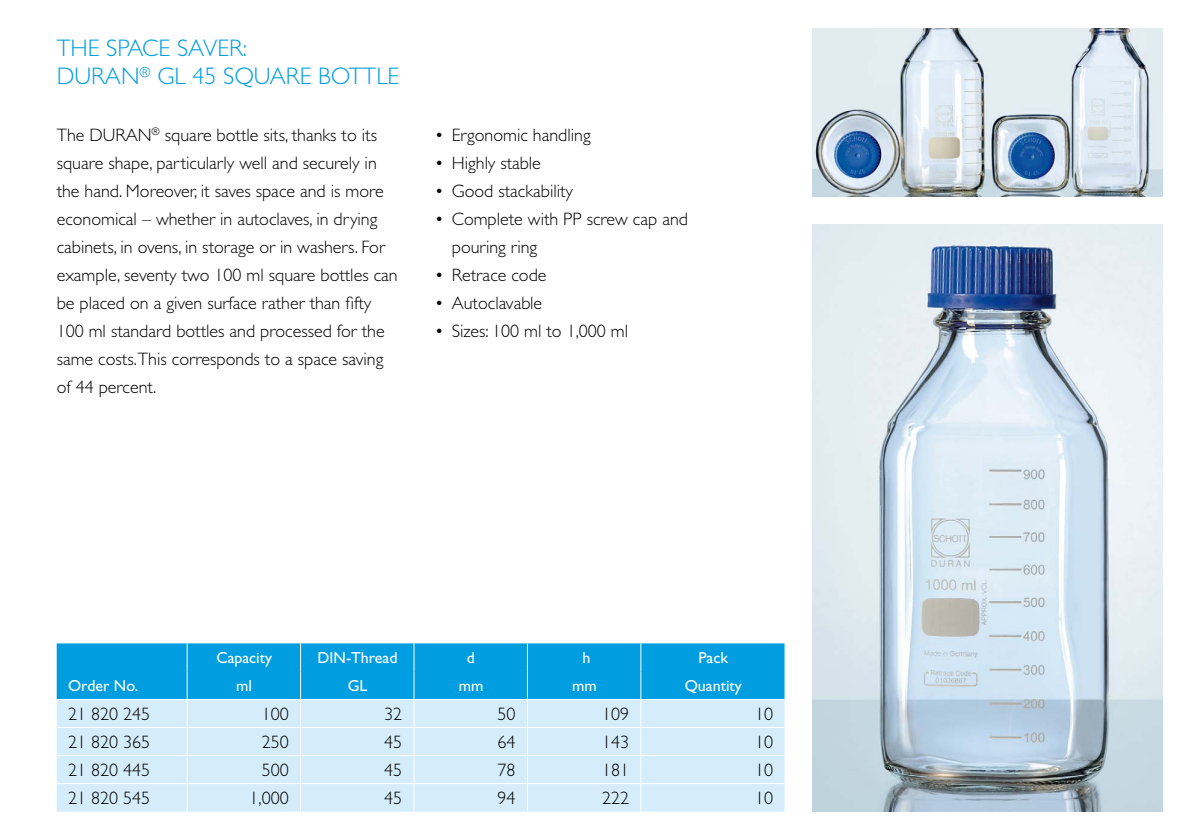
<style>
.page{position:relative;width:1191px;height:840px;background:#fff}
.page>*{position:absolute;margin:0;border:0;box-sizing:border-box;transform-origin:0 0}
.t1{font:300 24px/28px "Gill Sans";color:#009ee0}
.t2{font:300 18px/28px "Gill Sans";color:#000}
.t3{font:16px "Gill Sans";color:#fff}
</style>
<div class="page">
<div style="left:57px;top:643px;width:727px;height:55px;background:#009ee0"></div>
<div style="left:57px;top:700px;width:727px;height:111px;background:#d5edfa"></div>
<hr style="left:57px;top:726px;width:130px;height:1px;background:#fff">
<hr style="left:187px;top:726px;width:113px;height:1px;background:#fff">
<hr style="left:300px;top:726px;width:114px;height:1px;background:#fff">
<hr style="left:414px;top:726px;width:113px;height:1px;background:#fff">
<hr style="left:527px;top:726px;width:114px;height:1px;background:#fff">
<hr style="left:641px;top:726px;width:143px;height:1px;background:#fff">
<hr style="left:57px;top:754px;width:130px;height:1px;background:#fff">
<hr style="left:187px;top:754px;width:113px;height:1px;background:#fff">
<hr style="left:300px;top:754px;width:114px;height:1px;background:#fff">
<hr style="left:414px;top:754px;width:113px;height:1px;background:#fff">
<hr style="left:527px;top:754px;width:114px;height:1px;background:#fff">
<hr style="left:641px;top:754px;width:143px;height:1px;background:#fff">
<hr style="left:57px;top:782px;width:130px;height:1px;background:#fff">
<hr style="left:187px;top:782px;width:113px;height:1px;background:#fff">
<svg style="left:187px;top:643px;width:1px;height:168px"></svg>
<hr style="left:300px;top:782px;width:114px;height:1px;background:#fff">
<svg style="left:300px;top:643px;width:1px;height:168px"></svg>
<hr style="left:414px;top:782px;width:113px;height:1px;background:#fff">
<svg style="left:413px;top:643px;width:1px;height:168px"></svg>
<hr style="left:527px;top:782px;width:114px;height:1px;background:#fff">
<svg style="left:527px;top:643px;width:1px;height:168px"></svg>
<hr style="left:641px;top:782px;width:143px;height:1px;background:#fff">
<svg style="left:640px;top:643px;width:1px;height:168px"></svg>
<img style="left:813px;top:224px;width:349px;height:587px">
<img style="left:813px;top:28px;width:349px;height:168px">
<h1 class="t1" style="left:57px;top:34px;width:344px">THE SPACE SAVER:<br>DURAN<sup>®</sup> GL 45 SQUARE BOTTLE</h1>
<p class="t2" style="left:57px;top:120px;width:342px">The DURAN<sup>®</sup> square bottle sits, thanks to its square shape, particularly well and securely in the hand. Moreover, it saves space and is more economical – whether in autoclaves, in drying cabinets, in ovens, in storage or in washers. For example, seventy two 100 ml square bottles can be placed on a given surface rather than fifty 100 ml standard bottles and processed for the same costs.This corresponds to a space saving of 44 percent.</p>
<p class="t2" style="left:435px;top:120px;width:157px">• Ergonomic handling</p>
<p class="t2" style="left:435px;top:148px;width:107px">• Highly stable</p>
<p class="t2" style="left:435px;top:176px;width:140px">• Good stackability</p>
<p class="t2" style="left:452px;top:204px;width:238px;text-indent:-17px">• Complete with PP screw cap and pouring ring</p>
<p class="t2" style="left:435px;top:260px;width:113px">• Retrace code</p>
<p class="t2" style="left:435px;top:288px;width:109px">• Autoclavable</p>
<p class="t2" style="left:435px;top:316px;width:195px">• Sizes: 100 ml to 1,000 ml</p>
<p class="t3" style="left:216px;top:648px;width:57px">Capacity</p>
<p class="t3" style="left:318px;top:648px;width:81px">DIN-Thread</p>
<p class="t3" style="left:467px;top:648px;width:10px">d</p>
<p class="t3" style="left:582px;top:648px;width:9px">h</p>
<p class="t3" style="left:698px;top:648px;width:31px">Pack</p>
<p class="t3" style="left:68px;top:675px;width:72px">Order No.</p>
<p class="t3" style="left:236px;top:675px;width:17px">ml</p>
<p class="t3" style="left:348px;top:675px;width:21px">GL</p>
<p class="t3" style="left:459px;top:675px;width:26px">mm</p>
<p class="t3" style="left:572px;top:675px;width:26px">mm</p>
<p class="t3" style="left:684px;top:675px;width:59px">Quantity</p>
<p class="t2" style="left:68px;top:699px;width:84px">21 820 245</p>
<p class="t2" style="left:262px;top:699px;width:28px">100</p>
<p class="t2" style="left:384px;top:699px;width:19px">32</p>
<p class="t2" style="left:497px;top:699px;width:19px">50</p>
<p class="t2" style="left:602px;top:699px;width:28px">109</p>
<p class="t2" style="left:755px;top:699px;width:19px">10</p>
<p class="t2" style="left:68px;top:727px;width:84px">21 820 365</p>
<p class="t2" style="left:262px;top:727px;width:28px">250</p>
<p class="t2" style="left:384px;top:727px;width:19px">45</p>
<p class="t2" style="left:497px;top:727px;width:19px">64</p>
<p class="t2" style="left:602px;top:727px;width:28px">143</p>
<p class="t2" style="left:755px;top:727px;width:19px">10</p>
<p class="t2" style="left:68px;top:755px;width:84px">21 820 445</p>
<p class="t2" style="left:262px;top:755px;width:28px">500</p>
<p class="t2" style="left:384px;top:755px;width:19px">45</p>
<p class="t2" style="left:497px;top:755px;width:19px">78</p>
<p class="t2" style="left:602px;top:755px;width:28px">181</p>
<p class="t2" style="left:755px;top:755px;width:19px">10</p>
<p class="t2" style="left:68px;top:783px;width:84px">21 820 545</p>
<p class="t2" style="left:249px;top:783px;width:41px">1,000</p>
<p class="t2" style="left:384px;top:783px;width:19px">45</p>
<p class="t2" style="left:497px;top:783px;width:19px">94</p>
<p class="t2" style="left:602px;top:783px;width:28px">222</p>
<p class="t2" style="left:755px;top:783px;width:19px">10</p>
</div>
